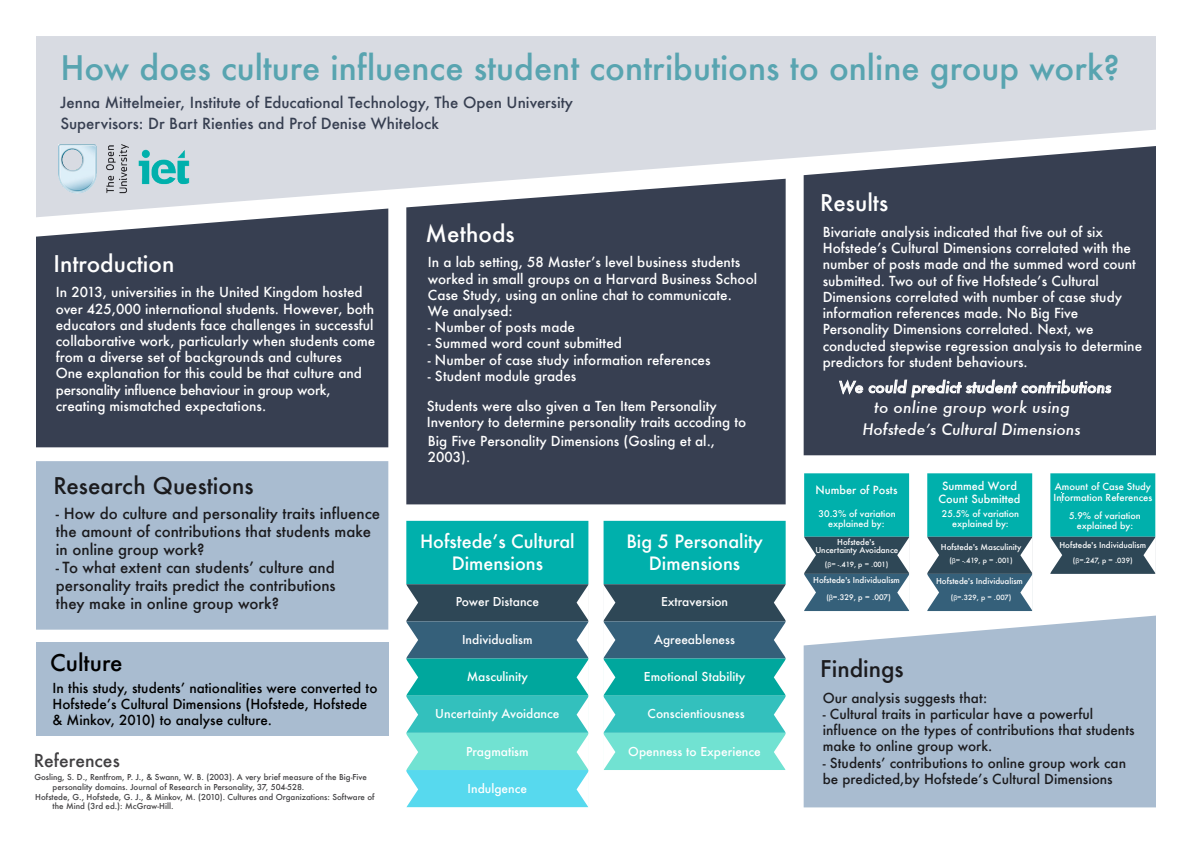
<style>
.page{position:relative;width:1192px;height:843px;background:#fff}
.page>*{position:absolute;margin:0;border:0;box-sizing:border-box;transform-origin:0 0}
.t1{font:500 33px "Futura";color:#58a4b0}
.t2{font:500 22.5px "Futura";color:#fff}
.t3{font:500 22.5px "Futura";color:#1b1b1e}
.t4{font:500 22.5px "Futura";color:#000}
.t5{font:500 18px/21.6px "Futura";color:#fff;text-align:center}
.t6{font:500 17.5px "Futura";color:#414042}
.t7{font:italic 500 15.5px/20.5px "Futura";color:#fff;text-align:center}
.t8{font:500 15px/18px "Futura";color:#1b1b1e}
.t9{font:500 15px/20.4px "Futura";color:#373f51}
.t10{font:500 13.5px/16.2px "Futura";color:#fff}
.t11{font:500 13.5px/16.2px "Futura";color:#1b1b1e}
.t12{font:500 13.5px/16.2px "Futura";color:#000}
.t13{font:500 12px "Futura";color:#fff}
.t14{font:500 11px/13.2px "Futura";color:#fff;text-align:center}
.t15{font:500 9.5px/11.4px "Futura";color:#fff}
.t16{font:500 9px/10.8px "Futura";color:#fff;text-align:center}
.t17{font:500 8px "Futura";color:#414042}
.t18{font:500 8px/7.9px "Futura";color:#fff;text-align:center}
.t19{font:500 7.5px "Futura";color:#fff}
.t20{font:500 7px "Futura";color:#fff}
.s1{font-family:"Myriad Pro";font-weight:400}
.s2{font-size:7px}
</style>
<div class="page">
<div style="left:36px;top:36px;width:1120px;height:181px;background:#d8dbe2"></div>
<svg style="left:804px;top:615px;width:352px;height:192px;background:#b0c1d3"></svg>
<div style="left:36px;top:461px;width:352px;height:168px;background:#a9bcd0"></div>
<div style="left:406px;top:520px;width:182px;height:64px;background:#00b0ac"></div>
<div style="left:604px;top:520px;width:182px;height:64px;background:#00b0ac"></div>
<div style="left:406px;top:584px;width:182px;height:37px;background:#2e4756"></div>
<div style="left:604px;top:584px;width:182px;height:37px;background:#2e4756"></div>
<div style="left:406px;top:621px;width:182px;height:37px;background:#35607a"></div>
<div style="left:604px;top:621px;width:182px;height:37px;background:#35607a"></div>
<div style="left:406px;top:658px;width:182px;height:37px;background:#00a79d"></div>
<div style="left:604px;top:658px;width:182px;height:37px;background:#00a79d"></div>
<div style="left:406px;top:695px;width:182px;height:37px;background:#33c0bd"></div>
<div style="left:604px;top:695px;width:182px;height:37px;background:#33c0bd"></div>
<div style="left:406px;top:732px;width:182px;height:37px;background:#71e2d2"></div>
<div style="left:604px;top:732px;width:182px;height:37px;background:#71e2d2"></div>
<div style="left:406px;top:769px;width:182px;height:37px;background:#57d9ee"></div>
<div style="left:804px;top:146px;width:352px;height:309px;background:#373f51"></div>
<div style="left:406px;top:179px;width:380px;height:325px;background:#373f51"></div>
<div style="left:36px;top:208px;width:352px;height:239px;background:#373f51"></div>
<svg style="left:839px;top:380px;width:24px;height:13px"></svg>
<svg style="left:869px;top:380px;width:242px;height:17px;background:#6e7481"></svg>
<img style="left:58px;top:144px;width:131px;height:52px">
<svg style="left:603px;top:583px;width:12px;height:187px"></svg>
<svg style="left:406px;top:583px;width:12px;height:224px"></svg>
<svg style="left:577px;top:583px;width:12px;height:224px"></svg>
<div style="left:804px;top:473px;width:105px;height:63px;background:#00b0ac"></div>
<div style="left:804px;top:536px;width:105px;height:37px;background:#2e4756"></div>
<div style="left:804px;top:573px;width:105px;height:37px;background:#35607a"></div>
<svg style="left:804px;top:536px;width:12px;height:74px"></svg>
<div style="left:927px;top:473px;width:105px;height:63px;background:#00b0ac"></div>
<div style="left:927px;top:536px;width:105px;height:37px;background:#2e4756"></div>
<div style="left:927px;top:573px;width:105px;height:37px;background:#35607a"></div>
<svg style="left:927px;top:536px;width:12px;height:74px"></svg>
<div style="left:1050px;top:473px;width:105px;height:63px;background:#00b0ac"></div>
<div style="left:1050px;top:536px;width:105px;height:37px;background:#2e4756"></div>
<svg style="left:1050px;top:536px;width:12px;height:37px"></svg>
<svg style="left:774px;top:583px;width:12px;height:187px"></svg>
<svg style="left:897px;top:536px;width:13px;height:74px"></svg>
<svg style="left:1020px;top:536px;width:13px;height:74px"></svg>
<svg style="left:1143px;top:536px;width:13px;height:37px"></svg>
<div style="left:36px;top:642px;width:352px;height:93px;background:#a9bcd0"></div>
<h1 class="t1" style="left:60px;top:45px;width:1061px">How does culture influence student contributions to online group work?</h1>
<p class="t9" style="left:60px;top:92px;width:514px">Jenna Mittelmeier, Institute of Educational Technology, The Open University<br>Supervisors: Dr Bart Rienties and Prof Denise Whitelock</p>
<h2 class="t2" style="left:53px;top:248px;width:122px">Introduction</h2>
<p class="t10" style="left:56px;top:284px;width:321px">In 2013, universities in the United Kingdom hosted over 425,000 international students. However, both educators and students face challenges in successful collaborative work, particularly when students come from a diverse set of backgrounds and cultures<br>One explanation for this could be that culture and personality influence behaviour in group work, creating mismatched expectations.</p>
<h2 class="t3" style="left:53px;top:470px;width:202px">Research Questions</h2>
<p class="t8" style="left:56px;top:503px;width:326px">- How do culture and personality traits influence the amount of contributions that students make in online group work?</p>
<p class="t8" style="left:56px;top:557px;width:281px;text-align:justify">- To what extent can studentsʼ culture and personality traits predict the contributions they make in online group work?</p>
<h2 class="t4" style="left:50px;top:646px;width:74px">Culture</h2>
<p class="t12" style="left:52px;top:679px;width:326px">In this study, studentsʼ nationalities were converted to<br>Hofstedeʼs Cultural Dimensions (Hofstede, Hofstede &amp; Minkov, 2010) to analyse culture.</p>
<p class="t6" style="left:34px;top:748px;width:87px">References</p>
<p class="t17" style="left:34px;top:771px;width:334px">Gosling, S. D., Rentfrom, P. J., &amp; Swann, W. B. (2003). A very brief measure of the Big-Five</p>
<p class="t17" style="left:53px;top:781px;width:253px">personality domains. Journal of Research in Personality, 37, 504-528.</p>
<p class="t17" style="left:35px;top:790px;width:341px">Hofstede, G., Hofstede, G. J., &amp; Minkov, M. (2010). Cultures and Organizations: Software of</p>
<p class="t17" style="left:53px;top:800px;width:123px">the Mind (3rd ed.): McGraw-Hill.</p>
<h2 class="t2" style="left:425px;top:218px;width:91px">Methods</h2>
<p class="t10" style="left:428px;top:254px;width:331px">In a lab setting, 58 Masterʼs level business students worked in small groups on a Harvard Business School Case Study, using an online chat to communicate.<br>We analysed:</p>
<p class="t10" style="left:428px;top:319px;width:149px">- Number of posts made</p>
<p class="t10" style="left:428px;top:335px;width:196px">- Summed word count submitted</p>
<p class="t10" style="left:428px;top:351px;width:284px">- Number of case study information references</p>
<p class="t10" style="left:428px;top:367px;width:150px">- Student module grades</p>
<p class="t10" style="left:427px;top:397px;width:321px">Students were also given a Ten Item Personality<br>Inventory to determine personality traits accoding to</p>
<p class="t10" style="left:428px;top:432px;width:289px">Big Five Personality Dimensions (Gosling et al.,<br>2003).</p>
<h3 class="t5" style="left:420px;top:530px;width:156px">Hofstedeʼs Cultural<br>Dimensions</h3>
<h3 class="t5" style="left:626px;top:530px;width:138px">Big 5 Personality<br>Dimensions</h3>
<p class="t13" style="left:456px;top:593px;width:85px">Power Distance</p>
<p class="t13" style="left:462px;top:630px;width:72px">Individualism</p>
<p class="t13" style="left:467px;top:668px;width:63px">Masculinity</p>
<p class="t13" style="left:435px;top:705px;width:126px">Uncertainty Avoidance</p>
<p class="t13" style="left:466px;top:742px;width:64px">Pragmatism</p>
<p class="t13" style="left:661px;top:593px;width:69px">Extraversion</p>
<p class="t13" style="left:654px;top:630px;width:82px">Agreeableness</p>
<p class="t13" style="left:644px;top:668px;width:103px">Emotional Stability</p>
<p class="t13" style="left:648px;top:705px;width:98px">Conscientiousness</p>
<p class="t13" style="left:628px;top:742px;width:134px">Openness to Experience</p>
<p class="t13" style="left:468px;top:779px;width:61px">Indulgence</p>
<h2 class="t2" style="left:820px;top:187px;width:69px">Results</h2>
<p class="t10" style="left:823px;top:223px;width:321px">Bivariate analysis indicated that five out of six Hofstedeʼs Cultural Dimensions correlated with the number of posts made and the summed word count submitted. Two out of five Hofstedeʼs Cultural Dimensions correlated with number of case study information references made. No Big Five Personality Dimensions correlated. Next, we conducted stepwise regression analysis to determine predictors for student behaviours.</p>
<p class="t7" style="left:839px;top:376px;width:274px">We could predict student contributions to online group work using</p>
<p class="t7" style="left:863px;top:419px;width:220px">Hofstedeʼs Cultural Dimensions</p>
<p class="t14" style="left:816px;top:483px;width:83px">Number of Posts</p>
<p class="t16" style="left:819px;top:507px;width:79px">30.3% of variation explained by:</p>
<p class="t18" style="left:815px;top:538px;width:84px">Hofstede's<br>Uncertainty Avoidance</p>
<p class="t20" style="left:825px;top:559px;width:65px">(<span class="s1">β</span>= -.419, p = .001)</p>
<p class="t18" style="left:813px;top:576px;width:88px">Hofstede's Individualism</p>
<p class="t19" style="left:826px;top:591px;width:66px"><span class="s2">(</span><span class="s1">β</span>=.329, p = .007)</p>
<p class="t14" style="left:939px;top:478px;width:83px">Summed Word<br>Count Submitted</p>
<p class="t16" style="left:942px;top:507px;width:79px">25.5% of variation explained by:</p>
<p class="t18" style="left:941px;top:542px;width:82px">Hofstede's Masculinity</p>
<p class="t20" style="left:949px;top:555px;width:65px">(<span class="s1">β</span>= -.419, p = .001)</p>
<p class="t18" style="left:936px;top:576px;width:88px">Hofstede's Individualism</p>
<p class="t20" style="left:951px;top:592px;width:62px">(<span class="s1">β</span>=.329, p = .007)</p>
<p class="t15" style="left:1054px;top:480px;width:100px">Amount of Case Study<br>Information References</p>
<p class="t16" style="left:1069px;top:509px;width:73px">5.9% of variation explained by:</p>
<p class="t18" style="left:1059px;top:541px;width:88px">Hofstede's Individualism</p>
<p class="t20" style="left:1073px;top:555px;width:61px">(<span class="s1">β</span>=.247, p = .039)</p>
<h2 class="t3" style="left:820px;top:653px;width:85px">Findings</h2>
<p class="t11" style="left:823px;top:689px;width:166px">Our analysis suggests that:</p>
<p class="t11" style="left:823px;top:705px;width:313px">- Cultural traits in particular have a powerful influence on the types of contributions that students make to online group work.</p>
<p class="t11" style="left:823px;top:754px;width:305px">- Studentsʼ contributions to online group work can be predicted,by Hofstedeʼs Cultural Dimensions</p>
</div>
